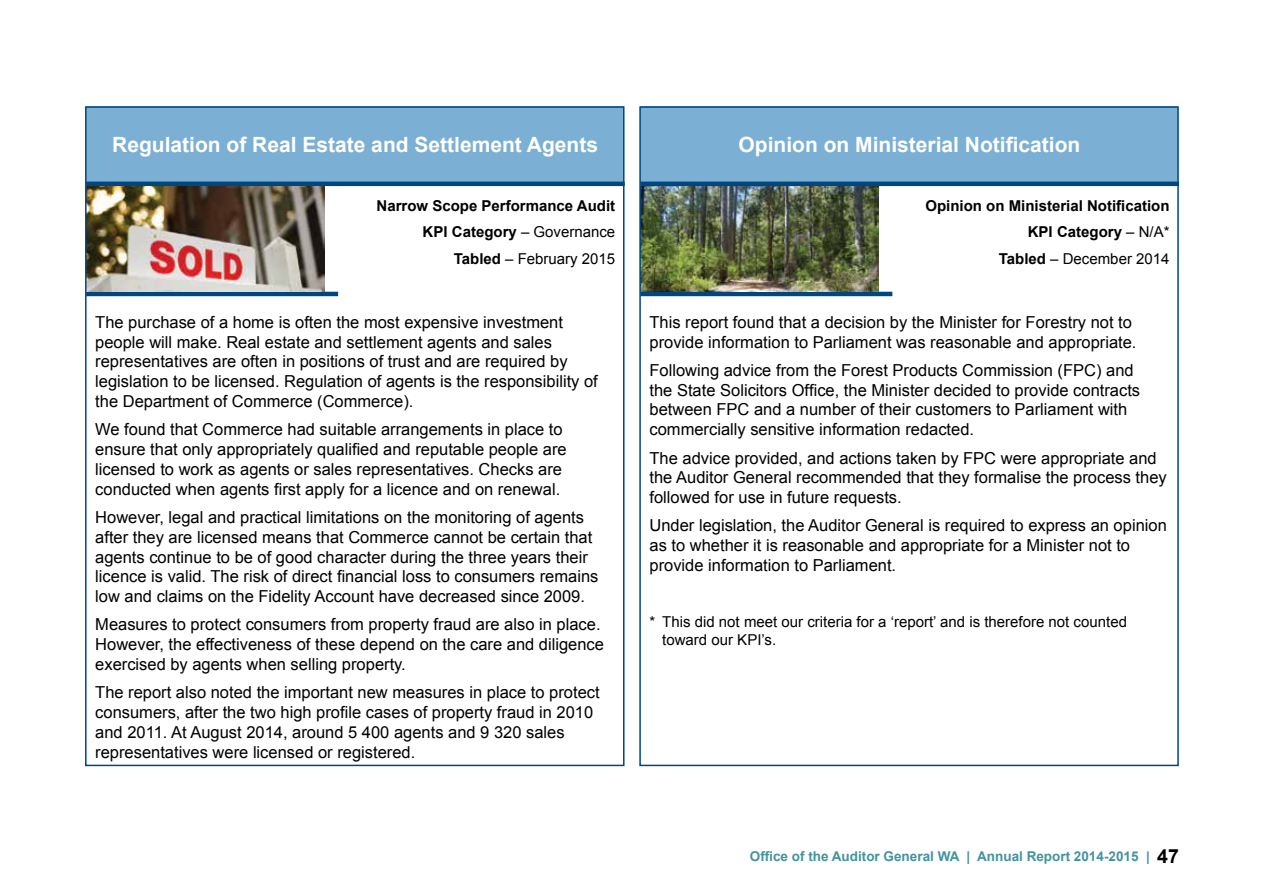
<style>
.page{position:relative;width:1263px;height:893px;background:#fff}
.page>*{position:absolute;margin:0;border:0;box-sizing:border-box;transform-origin:0 0}
.t1{font:700 21px "Arial";color:#fff}
.t2{font:16.5px/19.8px "Arial";color:#000}
.t3{font:700 15px/26.5px "Arial";color:#000;text-align:right}
.t4{font:15px/18px "Arial";color:#000}
.t5{font:700 13.5px "Arial";color:#43939f}
.s1{font-weight:400}
.s2{font-size:19.5px;color:#000}
</style>
<div class="page">
<div style="left:641px;top:106px;width:537px;height:76px;background:#7bafd4"></div>
<div style="left:87px;top:106px;width:537px;height:76px;background:#7bafd4"></div>
<hr style="left:640px;top:182px;width:539px;height:4px;background:#00467f">
<hr style="left:86px;top:182px;width:539px;height:4px;background:#00467f">
<hr style="left:640px;top:292px;width:252px;height:4px;background:#00467f">
<hr style="left:86px;top:292px;width:252px;height:4px;background:#00467f">
<img style="left:642px;top:186px;width:237px;height:106px">
<img style="left:88px;top:186px;width:237px;height:106px">
<div style="left:639px;top:106px;width:540px;height:660px;border:2px solid #00467f"></div>
<div style="left:85px;top:106px;width:539px;height:660px;border:2px solid #00467f"></div>
<p class="t1" style="left:112px;top:130px;width:487px">Regulation of Real Estate and Settlement Agents</p>
<p class="t1" style="left:738px;top:130px;width:343px">Opinion on Ministerial Notification</p>
<p class="t3" style="left:377px;top:193px;width:240px">Narrow Scope Performance Audit<br>KPI Category <span class="s1">– Governance<br></span>Tabled <span class="s1">– February 2015</span></p>
<p class="t2" style="left:95px;top:312px;width:504px">The purchase of a home is often the most expensive investment people will make. Real estate and settlement agents and sales representatives are often in positions of trust and are required by legislation to be licensed. Regulation of agents is the responsibility of the Department of Commerce (Commerce).</p>
<p class="t2" style="left:95px;top:420px;width:473px">We found that Commerce had suitable arrangements in place to ensure that only appropriately qualified and reputable people are licensed to work as agents or sales representatives. Checks are conducted when agents first apply for a licence and on renewal.</p>
<p class="t2" style="left:95px;top:507px;width:505px">However, legal and practical limitations on the monitoring of agents after they are licensed means that Commerce cannot be certain that agents continue to be of good character during the three years their licence is valid. The risk of direct financial loss to consumers remains low and claims on the Fidelity Account have decreased since 2009.</p>
<p class="t2" style="left:95px;top:615px;width:510px">Measures to protect consumers from property fraud are also in place.<br>However, the effectiveness of these depend on the care and diligence exercised by agents when selling property.</p>
<p class="t2" style="left:95px;top:683px;width:506px">The report also noted the important new measures in place to protect consumers, after the two high profile cases of property fraud in 2010 and 2011. At August 2014, around 5 400 agents and 9 320 sales representatives were licensed or registered.</p>
<p class="t3" style="left:925px;top:193px;width:246px">Opinion on Ministerial Notification<br>KPI Category <span class="s1">– N/A*<br></span>Tabled <span class="s1">– December 2014</span></p>
<p class="t2" style="left:649px;top:312px;width:488px">This report found that a decision by the Minister for Forestry not to provide information to Parliament was reasonable and appropriate.</p>
<p class="t2" style="left:649px;top:360px;width:492px">Following advice from the Forest Products Commission (FPC) and the State Solicitors Office, the Minister decided to provide contracts between FPC and a number of their customers to Parliament with commercially sensitive information redacted.</p>
<p class="t2" style="left:649px;top:448px;width:519px">The advice provided, and actions taken by FPC were appropriate and the Auditor General recommended that they formalise the process they followed for use in future requests.</p>
<p class="t2" style="left:649px;top:516px;width:519px">Under legislation, the Auditor General is required to express an opinion as to whether it is reasonable and appropriate for a Minister not to provide information to Parliament.</p>
<p class="t4" style="left:662px;top:613px;width:466px;text-indent:-13px">* This did not meet our criteria for a ‘report’ and is therefore not counted toward our KPI’s.</p>
<p class="t5" style="left:750px;top:848px;width:431px">Office of the Auditor General WA | Annual Report 2014-2015 | <span class="s2">47</span></p>
</div>
